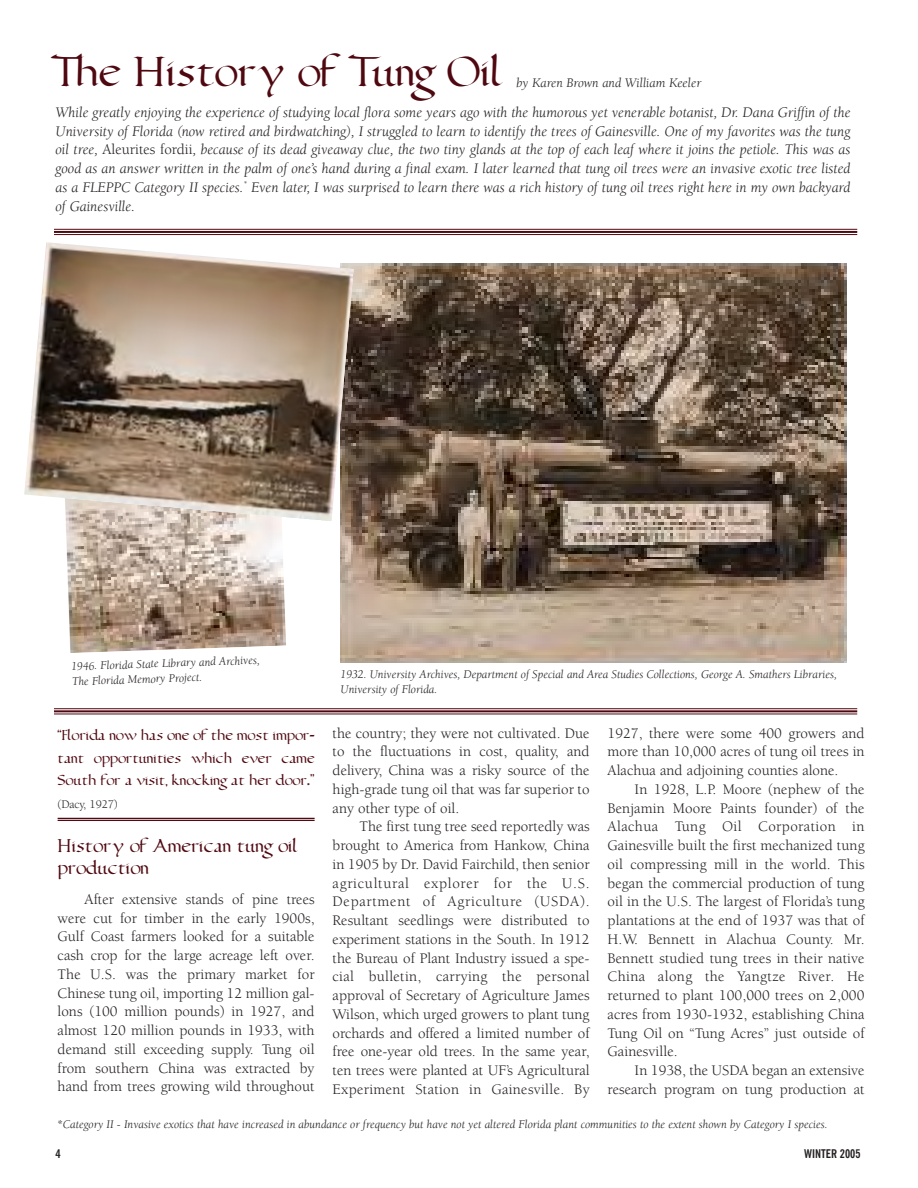
<style>
.page{position:relative;width:918px;height:1188px;background:#fff}
.page>*{position:absolute;margin:0;border:0;box-sizing:border-box;transform-origin:0 0}
.t1{font:47.7px "Humanist Pen";color:#500810}
.t2{font:21px/22.5px "Humanist Pen";color:#500810}
.t3{font:16.5px/22.5px "Humanist Pen";color:#500810;text-align:justify}
.t4{font:15px/18.8px "Berkeley";color:#231f20;text-align:justify}
.t5{font:italic 15px/18.8px "Berkeley";color:#231f20;text-align:justify}
.t6{font:italic 13.5px "Berkeley";color:#231f20}
.t7{font:italic 12px/15px "Berkeley";color:#231f20}
.t8{font:700 condensed 12px "News Gothic BT";color:#231f20}
.t9{font:12px "Berkeley";letter-spacing:-.01em;color:#231f20}
.s1{font-style:normal}
</style>
<div class="page">
<hr style="left:58px;top:818px;width:257px;height:1px;background:#500810">
<hr style="left:58px;top:820px;width:257px;height:1px;background:#500810">
<img style="left:340px;top:263px;width:507px;height:400px">
<hr style="left:54px;top:229px;width:803px;height:1px;background:#500810">
<hr style="left:54px;top:231px;width:803px;height:2px;background:#500810">
<hr style="left:54px;top:234px;width:803px;height:1px;background:#500810">
<hr style="left:54px;top:708px;width:803px;height:1px;background:#500810">
<hr style="left:54px;top:710px;width:803px;height:2px;background:#500810">
<hr style="left:54px;top:714px;width:803px;height:1px;background:#500810">
<img style="left:66px;top:521px;width:220px;height:132px">
<img style="left:24px;top:242px;width:330px;height:279px">
<h1 class="t1" style="left:52px;top:52px;width:452px">The History of Tung Oil</h1>
<p class="t6" style="left:517px;top:77px;width:186px">by Karen Brown and William Keeler</p>
<p class="t5" style="left:55px;top:104px;width:797px">While greatly enjoying the experience of studying local flora some years ago with the humorous yet venerable botanist, Dr. Dana Griffin of the University of Florida (now retired and birdwatching), I struggled to learn to identify the trees of Gainesville. One of my favorites was the tung oil tree, <span class="s1">Aleurites fordii</span>, because of its dead giveaway clue, the two tiny glands at the top of each leaf where it joins the petiole. This was as good as an answer written in the palm of one’s hand during a final exam. I later learned that tung oil trees were an invasive exotic tree listed as a FLEPPC Category II species.<sup>*</sup> Even later, I was surprised to learn there was a rich history of tung oil trees right here in my own backyard of Gainesville.</p>
<p class="t7" style="left:71px;top:660px;width:190px;rotate:-2deg">1946. Florida State Library and Archives,<br>The Florida Memory Project.</p>
<p class="t3" style="left:58px;top:726px;width:258px">“Florida now has one of the most impor&shy;tant opportunities which ever came South for a visit, knocking at her door.”</p>
<p class="t9" style="left:58px;top:799px;width:62px">(Dacy, 1927)</p>
<h2 class="t2" style="left:58px;top:836px;width:242px">History of American tung oil production</h2>
<p class="t4" style="left:58px;top:891px;width:259px;text-indent:27px">After extensive stands of pine trees were cut for timber in the early 1900s, Gulf Coast farmers looked for a suitable cash crop for the large acreage left over.<br>The U.S. was the primary market for Chinese tung oil, importing 12 million gal&shy;lons (100 million pounds) in 1927, and almost 120 million pounds in 1933, with demand still exceeding supply. Tung oil from southern China was extracted by hand from trees growing wild throughout</p>
<p class="t7" style="left:341px;top:668px;width:498px">1932. University Archives, Department of Special and Area Studies Collections, George A. Smathers Libraries,<br>University of Florida.</p>
<p class="t4" style="left:333px;top:725px;width:258px">the country; they were not cultivated. Due to the fluctuations in cost, quality, and delivery, China was a risky source of the high-grade tung oil that was far superior to any other type of oil.</p>
<p class="t4" style="left:333px;top:819px;width:259px;text-indent:27px">The first tung tree seed reportedly was brought to America from Hankow, China in 1905 by Dr. David Fairchild, then senior agricultural explorer for the U.S.<br>Department of Agriculture (USDA).<br>Resultant seedlings were distributed to experiment stations in the South. In 1912 the Bureau of Plant Industry issued a spe&shy;cial bulletin, carrying the personal approval of Secretary of Agriculture James Wilson, which urged growers to plant tung orchards and offered a limited number of free one-year old trees. In the same year, ten trees were planted at UF’s Agricultural Experiment Station in Gainesville. By</p>
<p class="t4" style="left:608px;top:725px;width:258px">1927, there were some 400 growers and more than 10,000 acres of tung oil trees in Alachua and adjoining counties alone.</p>
<p class="t4" style="left:608px;top:781px;width:259px;text-indent:27px">In 1928, L.P. Moore (nephew of the Benjamin Moore Paints founder) of the Alachua Tung Oil Corporation in Gainesville built the first mechanized tung oil compressing mill in the world. This began the commercial production of tung oil in the U.S. The largest of Florida’s tung plantations at the end of 1937 was that of H.W. Bennett in Alachua County. Mr.<br>Bennett studied tung trees in their native China along the Yangtze River. He returned to plant 100,000 trees on 2,000 acres from 1930-1932, establishing China Tung Oil on “Tung Acres” just outside of Gainesville.</p>
<p class="t4" style="left:608px;top:1062px;width:258px;text-align:right">In 1938, the USDA began an extensive research program on tung production at</p>
<p class="t7" style="left:57px;top:1118px;width:772px">*Category II - Invasive exotics that have increased in abundance or frequency but have not yet altered Florida plant communities to the extent shown by Category I species.</p>
<p class="t8" style="left:56px;top:1149px;width:7px">4</p>
<p class="t8" style="left:804px;top:1149px;width:58px">WINTER 2005</p>
</div>
